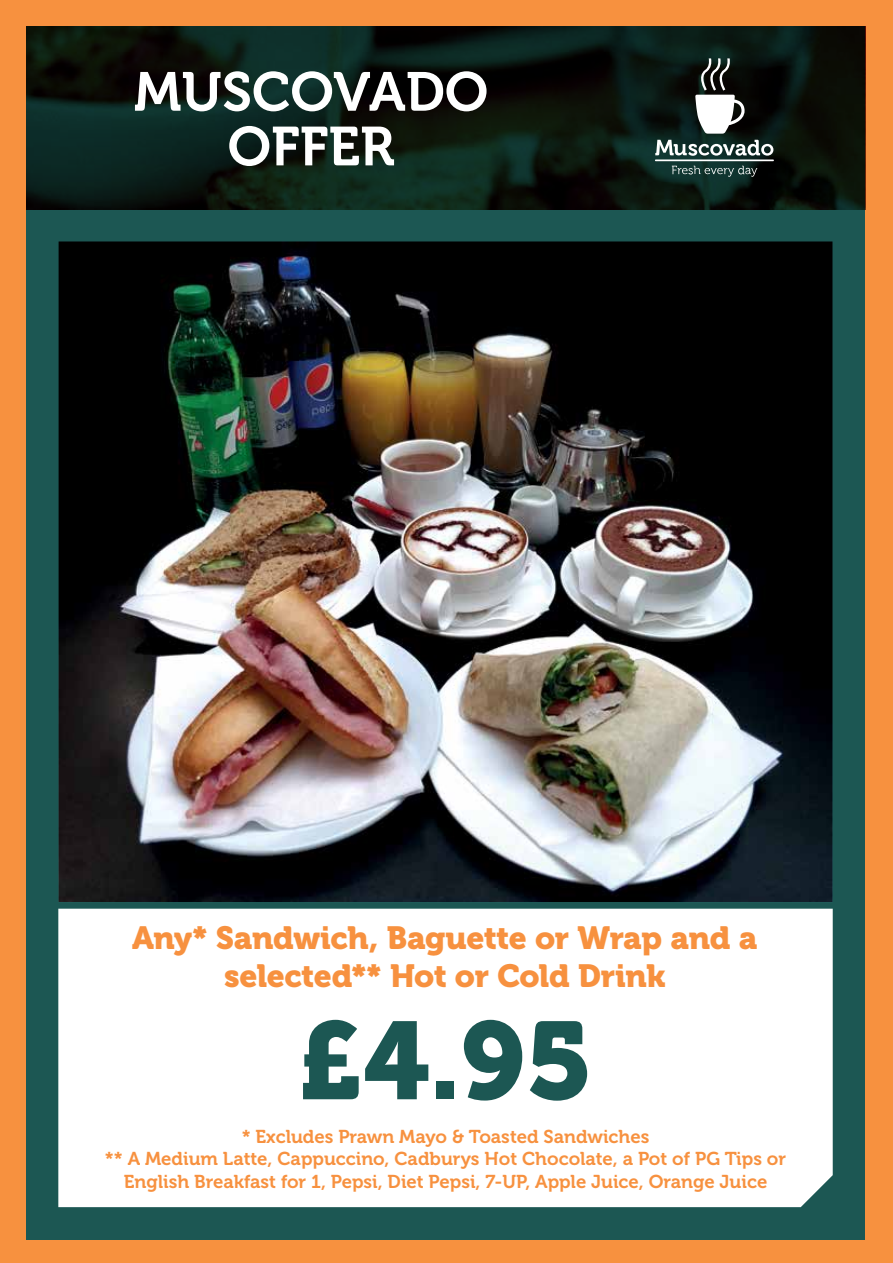
<style>
.page{position:relative;width:893px;height:1263px;background:#f7913f}
.page>*{position:absolute;margin:0;border:0;box-sizing:border-box;transform-origin:0 0}
.t1{font:109.2px "Museo 900";color:#1c5753}
.t2{font:54.6px/54.6px "Museo 700";color:#fff;text-align:center}
.t3{font:31.8px/38.2px "Museo 900";letter-spacing:-.01em;color:#f7913f;text-align:center}
.t4{font:18.6px/22.2px "Museo 700";color:#f7913f;text-align:center}
</style>
<div class="page">
<div style="left:26px;top:26px;width:839px;height:1213px;background:#1c5753"></div>
<img style="left:26px;top:26px;width:839px;height:183px">
<div style="left:58px;top:909px;width:775px;height:298px;background:#fff"></div>
<img style="left:58px;top:241px;width:775px;height:661px">
<svg style="left:655px;top:140px;width:118px;height:16px;background:#6b7d79"></svg>
<svg style="left:672px;top:166px;width:85px;height:11px"></svg>
<hr style="left:655px;top:159px;width:119px;height:2px;background:#fff">
<svg style="left:695px;top:58px;width:50px;height:76px;background:#727573"></svg>
<h2 class="t2" style="left:134px;top:65px;width:356px">MUSCOVADO<br>OFFER</h2>
<h3 class="t3" style="left:132px;top:919px;width:627px">Any* Sandwich, Baguette or Wrap and a selected** Hot or Cold Drink</h3>
<h1 class="t1" style="left:299px;top:999px;width:295px">£4.95</h1>
<p class="t4" style="left:105px;top:1126px;width:683px">* Excludes Prawn Mayo &amp; Toasted Sandwiches<br>** A Medium Latte, Cappuccino, Cadburys Hot Chocolate, a Pot of PG Tips or<br>English Breakfast for 1, Pepsi, Diet Pepsi, 7-UP, Apple Juice, Orange Juice</p>
</div>
